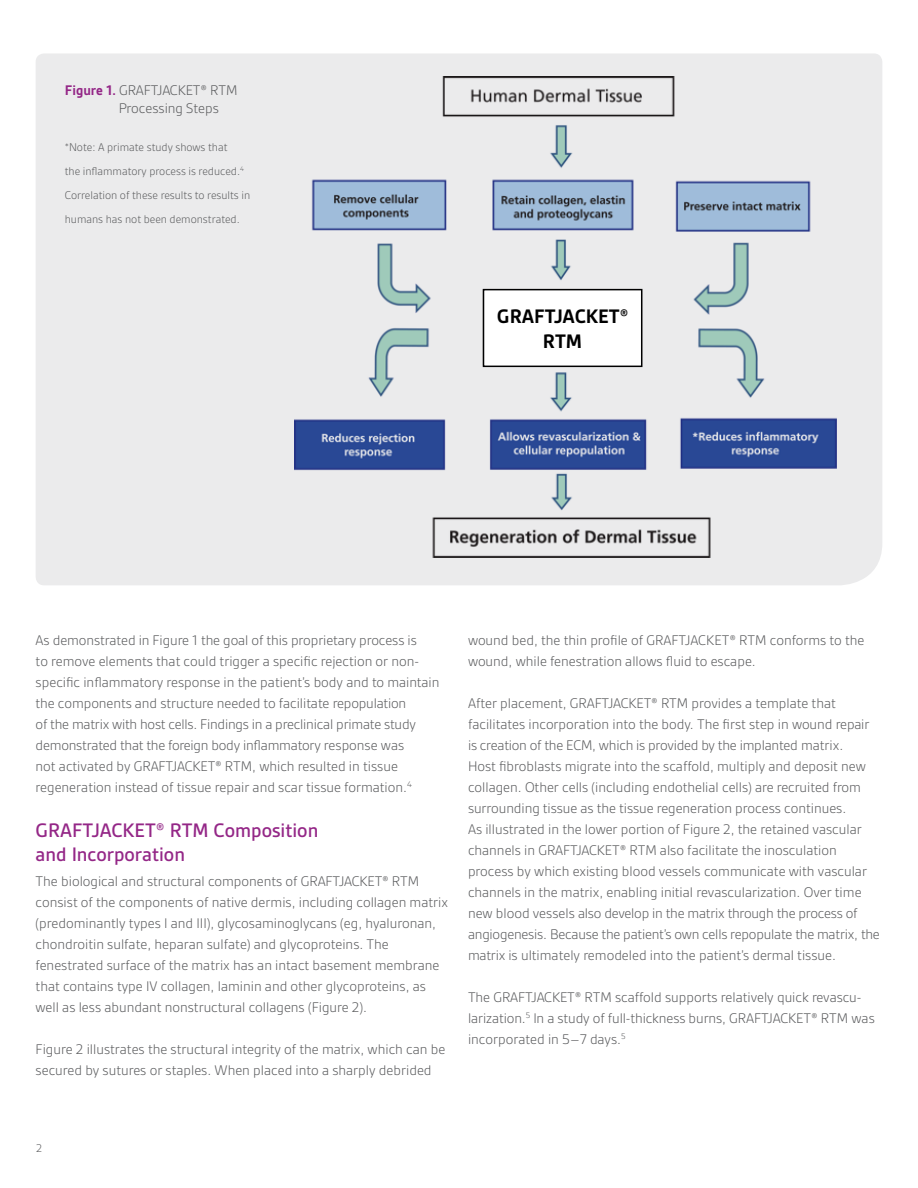
<style>
.page{position:relative;width:918px;height:1188px;background:#fff}
.page>*{position:absolute;margin:0;border:0;box-sizing:border-box;transform-origin:0 0}
.t1{font:500 21px/24px "Gesta";color:#942787}
.t2{font:700 21px/25.2px "Gesta";color:#000;text-align:center}
.t3{font:300 15px/21px "Gesta";color:#58595b}
.t4{font:300 12px/24px "Gesta";color:#58595b}
.s1{font-weight:700;color:#942787}
</style>
<div class="page">
<div style="left:36px;top:53px;width:846px;height:532px;background:#ebebec"></div>
<img style="left:295px;top:76px;width:542px;height:482px">
<div style="left:484px;top:290px;width:158px;height:76px;background:#fff"></div>
<div style="left:483px;top:289px;width:159px;height:78px;border:2px solid #000"></div>
<p class="t3" style="left:119px;top:81px;width:120px;line-height:18px;text-indent:-54px"><span class="s1">Figure 1.</span> GRAFTJACKET® RTM<br>Processing Steps</p>
<p class="t4" style="left:65px;top:135px;width:187px">*Note: A primate study shows that<br>the inflammatory process is reduced. <sup>4<br></sup>Correlation of these results to results in humans has not been demonstrated.</p>
<h1 class="t2" style="left:497px;top:304px;width:133px">GRAFTJACKET®<br>RTM</h1>
<p class="t3" style="left:36px;top:630px;width:405px">As demonstrated in Figure 1 the goal of this proprietary process is<br>to remove elements that could trigger a specific rejection or non&shy;specific inflammatory response in the patient’s body and to maintain the components and structure needed to facilitate repopulation<br>of the matrix with host cells. Findings in a preclinical primate study demonstrated that the foreign body inflammatory response was<br>not activated by GRAFTJACKET® RTM, which resulted in tissue regeneration instead of tissue repair and scar tissue formation. <sup>4</sup></p>
<h1 class="t1" style="left:36px;top:819px;width:284px">GRAFTJACKET® RTM Composition and Incorporation</h1>
<p class="t3" style="left:36px;top:870px;width:414px">The biological and structural components of GRAFTJACKET® RTM consist of the components of native dermis, including collagen matrix (predominantly types I and III), glycosaminoglycans (eg, hyaluronan, chondroitin sulfate, heparan sulfate) and glycoproteins. The fenestrated surface of the matrix has an intact basement membrane that contains type IV collagen, laminin and other glycoproteins, as well as less abundant nonstructural collagens (Figure 2).</p>
<p class="t3" style="left:36px;top:1038px;width:411px">Figure 2 illustrates the structural integrity of the matrix, which can be secured by sutures or staples. When placed into a sharply debrided</p>
<p class="t3" style="left:468px;top:630px;width:398px">wound bed, the thin profile of GRAFTJACKET® RTM conforms to the wound, while fenestration allows fluid to escape.</p>
<p class="t3" style="left:468px;top:693px;width:413px">After placement, GRAFTJACKET® RTM provides a template that facilitates incorporation into the body. The first step in wound repair is creation of the ECM, which is provided by the implanted matrix.<br>Host fibroblasts migrate into the scaffold, multiply and deposit new collagen. Other cells (including endothelial cells) are recruited from surrounding tissue as the tissue regeneration process continues.<br>As illustrated in the lower portion of Figure 2, the retained vascular channels in GRAFTJACKET® RTM also facilitate the inosculation process by which existing blood vessels communicate with vascular channels in the matrix, enabling initial revascularization. Over time new blood vessels also develop in the matrix through the process of angiogenesis. Because the patient’s own cells repopulate the matrix, the matrix is ultimately remodeled into the patient’s dermal tissue.</p>
<p class="t3" style="left:468px;top:987px;width:408px">The GRAFTJACKET® RTM scaffold supports relatively quick revascu&shy;larization. <sup>5</sup> In a study of full-thickness burns, GRAFTJACKET® RTM was incorporated in 5–7 days. <sup>5</sup></p>
<p class="t4" style="left:36px;top:1136px;width:8px">2</p>
</div>
